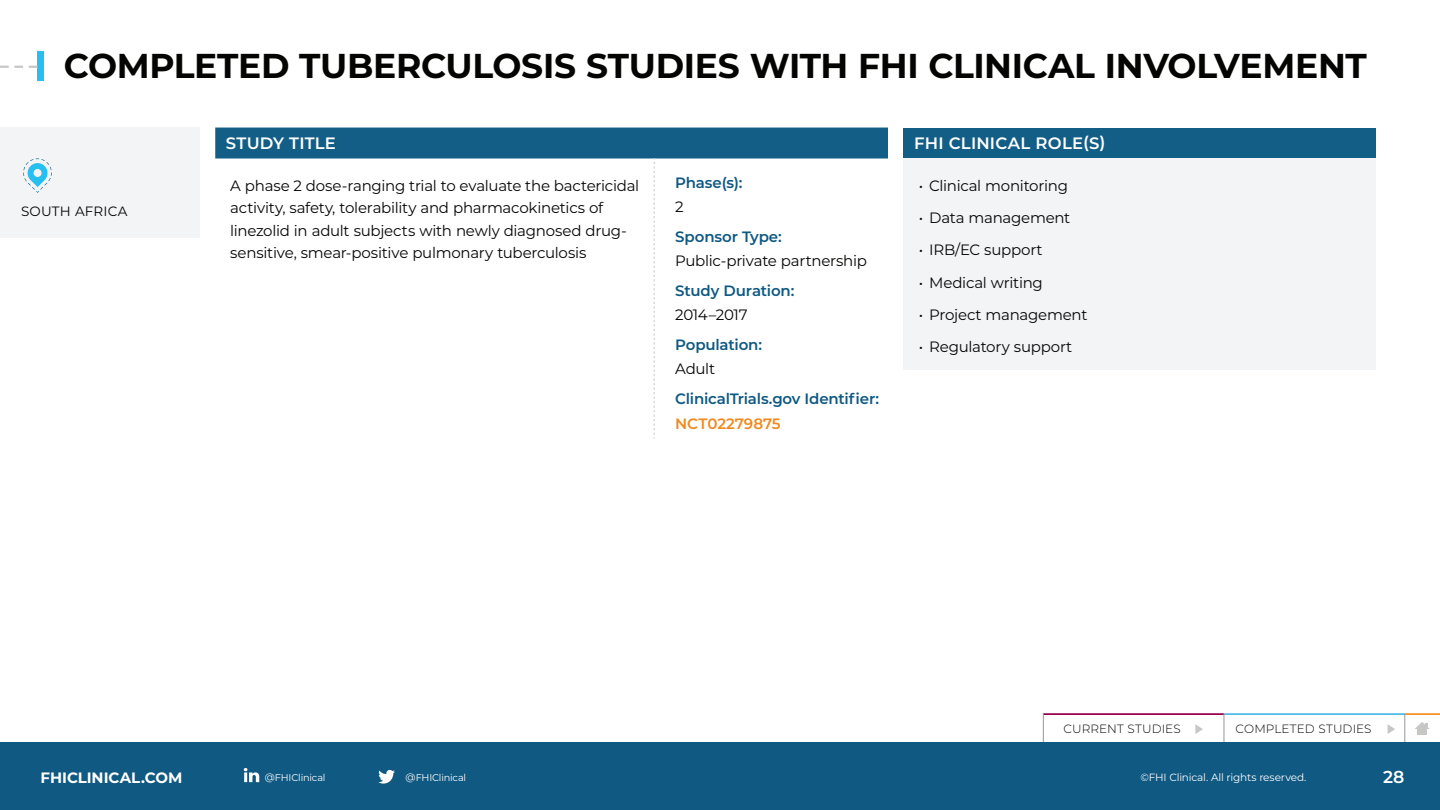
<style>
.page{position:relative;width:1440px;height:810px;background:#fff}
.page>*{position:absolute;margin:0;border:0;box-sizing:border-box;transform-origin:0 0}
.t1{font:700 34.5px "Montserrat";letter-spacing:-.01em;color:#040503}
.t2{font:600 17.25px "Montserrat";color:#fff}
.t3{font:600 16.5px "Montserrat";letter-spacing:.01em;color:#fff}
.t4{font:15px/22.5px "Montserrat";letter-spacing:-.015em;color:#060608}
.t5{font:600 15px "Montserrat";letter-spacing:-.01em;color:#0f5982}
.t6{font:15px "Montserrat";letter-spacing:-.02em;color:#040503}
.t7{font:700 15px "Montserrat";color:#fff}
.t8{font:600 15px "Montserrat";letter-spacing:-.005em;color:#f08a21}
.t9{font:13.5px "Montserrat";letter-spacing:.015em;color:#040503}
.t10{font:300 12px "Montserrat";letter-spacing:.01em;color:#040503}
.t11{font:10.5px "Montserrat";letter-spacing:-.02em;color:#fff}
.t12{font:9.75px "Montserrat";letter-spacing:-.02em;color:#fff}
</style>
<div class="page">
<hr style="left:1405px;top:713px;width:35px;height:2px;background:#f6911e">
<div style="left:1417px;top:728px;width:10px;height:7px;background:#c7c8c6"></div>
<svg style="left:1415px;top:722px;width:15px;height:7px"></svg>
<svg style="left:1388px;top:724px;width:7px;height:10px"></svg>
<hr style="left:1224px;top:713px;width:181px;height:2px;background:#4dbbe9">
<hr style="left:1043px;top:713px;width:181px;height:2px;background:#96014d">
<svg style="left:1195px;top:724px;width:8px;height:10px"></svg>
<hr style="left:1043px;top:713px;width:1px;height:30px;background:#959799">
<hr style="left:1224px;top:713px;width:1px;height:30px;background:#959799">
<hr style="left:1405px;top:713px;width:1px;height:30px;background:#959799">
<div style="left:38px;top:52px;width:6px;height:29px;background:#27bff0"></div>
<div style="left:0;top:742px;width:1440px;height:68px;background:#0f5982"></div>
<svg style="left:378px;top:770px;width:17px;height:14px"></svg>
<svg style="left:244px;top:768px;width:15px;height:14px"></svg>
<svg style="left:0;top:66px;width:38px;height:2px"></svg>
<div style="left:0;top:128px;width:200px;height:110px;background:#f3f4f5"></div>
<svg style="left:23px;top:159px;width:29px;height:34px"></svg>
<div style="left:904px;top:128px;width:472px;height:31px;background:#135e86"></div>
<div style="left:904px;top:159px;width:472px;height:211px;background:#f3f4f5"></div>
<svg style="left:215px;top:128px;width:673px;height:310px"></svg>
<h1 class="t1" style="left:64px;top:41px;width:1305px">COMPLETED TUBERCULOSIS STUDIES WITH FHI CLINICAL INVOLVEMENT</h1>
<p class="t9" style="left:21px;top:202px;width:108px">SOUTH AFRICA</p>
<p class="t3" style="left:226px;top:132px;width:112px">STUDY TITLE</p>
<p class="t4" style="left:230px;top:174px;width:410px">A phase 2 dose-ranging trial to evaluate the bactericidal activity, safety, tolerability and pharmacokinetics of linezolid in adult subjects with newly diagnosed drug&shy;sensitive, smear-positive pulmonary tuberculosis</p>
<p class="t5" style="left:675px;top:172px;width:69px">Phase(s):</p>
<p class="t6" style="left:675px;top:196px;width:10px">2</p>
<p class="t5" style="left:675px;top:226px;width:108px">Sponsor Type:</p>
<p class="t6" style="left:675px;top:250px;width:193px">Public-private partnership</p>
<p class="t5" style="left:675px;top:280px;width:121px">Study Duration:</p>
<p class="t6" style="left:675px;top:304px;width:74px">2014–2017</p>
<p class="t5" style="left:675px;top:334px;width:88px">Population:</p>
<p class="t6" style="left:675px;top:358px;width:41px">Adult</p>
<p class="t5" style="left:675px;top:388px;width:205px">ClinicalTrials.gov Identifier:</p>
<p class="t8" style="left:675px;top:413px;width:107px">NCT02279875</p>
<p class="t3" style="left:914px;top:132px;width:193px">FHI CLINICAL ROLE(S)</p>
<p class="t4" style="left:919px;top:174px;width:151px">• Clinical monitoring</p>
<p class="t4" style="left:919px;top:206px;width:153px">• Data management</p>
<p class="t4" style="left:919px;top:238px;width:125px">• IRB/EC support</p>
<p class="t4" style="left:919px;top:270px;width:126px">• Medical writing</p>
<p class="t4" style="left:919px;top:303px;width:170px">• Project management</p>
<p class="t4" style="left:919px;top:335px;width:155px">• Regulatory support</p>
<p class="t10" style="left:1064px;top:721px;width:119px">CURRENT STUDIES</p>
<p class="t10" style="left:1236px;top:721px;width:138px">COMPLETED STUDIES</p>
<p class="t7" style="left:40px;top:767px;width:143px">FHICLINICAL.COM</p>
<p class="t12" style="left:265px;top:771px;width:62px">@FHIClinical</p>
<p class="t12" style="left:406px;top:770px;width:62px">@FHIClinical</p>
<p class="t11" style="left:1140px;top:770px;width:168px">©FHI Clinical. All rights reserved.</p>
<p class="t2" style="left:1383px;top:765px;width:23px">28</p>
</div>
